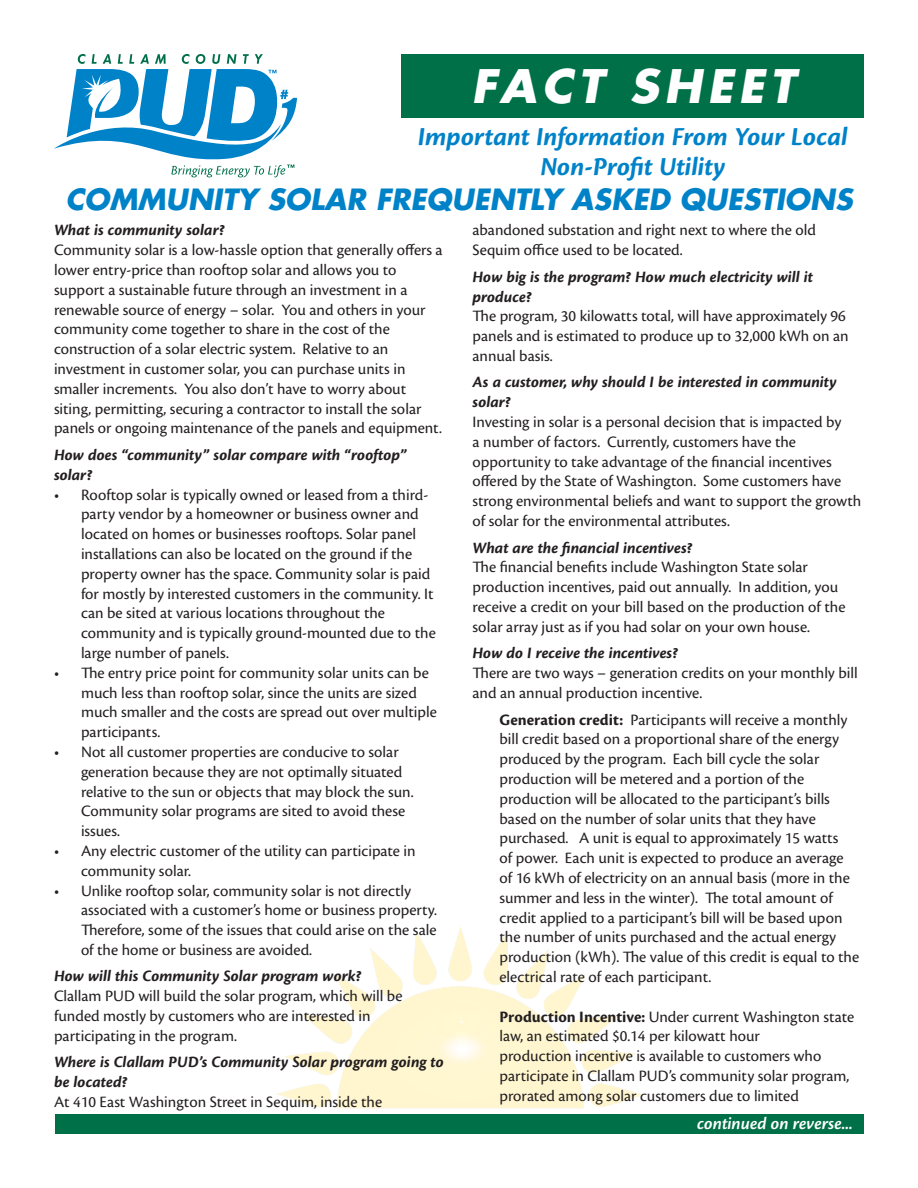
<style>
.page{position:relative;width:918px;height:1188px;background:#fff}
.page>*{position:absolute;margin:0;border:0;box-sizing:border-box;transform-origin:0 0}
.t1{font:italic 700 45px "Futura Std";letter-spacing:.11em;color:#fff;scale:1.05 1}
.t2{font:italic 700 28.5px "Futura Std";color:#0082c8}
.t3{font:italic 700 27px "Cronos Pro";color:#0082c8}
.t4{font:italic 600 18px "Cronos Pro";color:#fff}
.t5{font:16.5px/19.8px "Cronos Pro";color:#231f20}
.t6{font:italic 700 16.5px/19.8px "Cronos Pro";color:#231f20}
.s1{font-weight:700}
</style>
<div class="page">
<svg style="left:54px;top:54px;width:243px;height:123px"></svg>
<div style="left:402px;top:54px;width:462px;height:63px;background:#007049"></div>
<div style="left:56px;top:1115px;width:808px;height:19px;background:#007049"></div>
<img style="left:276px;top:927px;width:367px;height:188px">
<p class="t1" style="left:471px;top:56px;width:310px">FACT SHEET</p>
<p class="t3" style="left:418px;top:121px;width:431px">Important Information From Your Local</p>
<p class="t3" style="left:540px;top:151px;width:187px">Non-Profit Utility</p>
<p class="t2" style="left:65px;top:181px;width:789px">COMMUNITY SOLAR FREQUENTLY ASKED QUESTIONS</p>
<p class="t6" style="left:54px;top:221px;width:172px">What is community solar?</p>
<p class="t5" style="left:54px;top:240px;width:390px">Community solar is a low-hassle option that generally offers a lower entry-price than rooftop solar and allows you to support a sustainable future through an investment in a renewable source of energy – solar. You and others in your community come together to share in the cost of the construction of a solar electric system. Relative to an investment in customer solar, you can purchase units in smaller increments. You also don’t have to worry about siting, permitting, securing a contractor to install the solar panels or ongoing maintenance of the panels and equipment.</p>
<p class="t6" style="left:54px;top:445px;width:354px">How does “community” solar compare with “rooftop” solar?</p>
<p class="t5" style="left:81px;top:485px;width:356px;text-indent:-27px">• Rooftop solar is typically owned or leased from a third&shy;party vendor by a homeowner or business owner and located on homes or businesses rooftops. Solar panel installations can also be located on the ground if the property owner has the space. Community solar is paid for mostly by interested customers in the community. It can be sited at various locations throughout the community and is typically ground-mounted due to the large number of panels.</p>
<p class="t5" style="left:81px;top:663px;width:357px;text-indent:-27px">• The entry price point for community solar units can be much less than rooftop solar, since the units are sized much smaller and the costs are spread out over multiple participants.</p>
<p class="t5" style="left:81px;top:742px;width:334px;text-indent:-27px">• Not all customer properties are conducive to solar generation because they are not optimally situated relative to the sun or objects that may block the sun.<br>Community solar programs are sited to avoid these issues.</p>
<p class="t5" style="left:81px;top:841px;width:336px;text-indent:-27px">• Any electric customer of the utility can participate in community solar.</p>
<p class="t5" style="left:81px;top:881px;width:358px;text-indent:-27px">• Unlike rooftop solar, community solar is not directly associated with a customer’s home or business property.<br>Therefore, some of the issues that could arise on the sale of the home or business are avoided.</p>
<p class="t6" style="left:54px;top:967px;width:309px">How will this Community Solar program work?</p>
<p class="t5" style="left:54px;top:986px;width:350px">Clallam PUD will build the solar program, which will be funded mostly by customers who are interested in participating in the program.</p>
<p class="t6" style="left:54px;top:1053px;width:391px">Where is Clallam PUD’s Community Solar program going to be located?</p>
<p class="t5" style="left:54px;top:1092px;width:330px">At 410 East Washington Street in Sequim, inside the</p>
<p class="t5" style="left:472px;top:220px;width:345px">abandoned substation and right next to where the old<br>Sequim office used to be located.</p>
<p class="t6" style="left:472px;top:267px;width:342px">How big is the program? How much electricity will it produce?</p>
<p class="t5" style="left:472px;top:306px;width:378px">The program, 30 kilowatts total, will have approximately 96 panels and is estimated to produce up to 32,000 kWh on an annual basis.</p>
<p class="t6" style="left:472px;top:373px;width:366px">As a customer, why should I be interested in community solar?</p>
<p class="t5" style="left:472px;top:412px;width:390px">Investing in solar is a personal decision that is impacted by<br>a number of factors. Currently, customers have the opportunity to take advantage of the financial incentives offered by the State of Washington. Some customers have strong environmental beliefs and want to support the growth of solar for the environmental attributes.</p>
<p class="t6" style="left:472px;top:538px;width:222px">What are the financial incentives?</p>
<p class="t5" style="left:472px;top:557px;width:375px">The financial benefits include Washington State solar production incentives, paid out annually. In addition, you receive a credit on your bill based on the production of the solar array just as if you had solar on your own house.</p>
<p class="t6" style="left:472px;top:644px;width:207px">How do I receive the incentives?</p>
<p class="t5" style="left:472px;top:663px;width:387px">There are two ways – generation credits on your monthly bill and an annual production incentive.</p>
<p class="t5" style="left:500px;top:710px;width:361px"><span class="s1">Generation credit:</span> Participants will receive a monthly bill credit based on a proportional share of the energy produced by the program. Each bill cycle the solar production will be metered and a portion of the production will be allocated to the participant’s bills based on the number of solar units that they have purchased. A unit is equal to approximately 15 watts<br>of power. Each unit is expected to produce an average of 16 kWh of electricity on an annual basis (more in the summer and less in the winter). The total amount of credit applied to a participant’s bill will be based upon the number of units purchased and the actual energy production (kWh). The value of this credit is equal to the electrical rate of each participant.</p>
<p class="t5" style="left:500px;top:1007px;width:356px"><span class="s1">Production Incentive:</span> Under current Washington state law, an estimated $0.14 per kilowatt hour<br>production incentive is available to customers who participate in Clallam PUD’s community solar program, prorated among solar customers due to limited</p>
<p class="t4" style="left:697px;top:1113px;width:157px">continued on reverse...</p>
</div>
